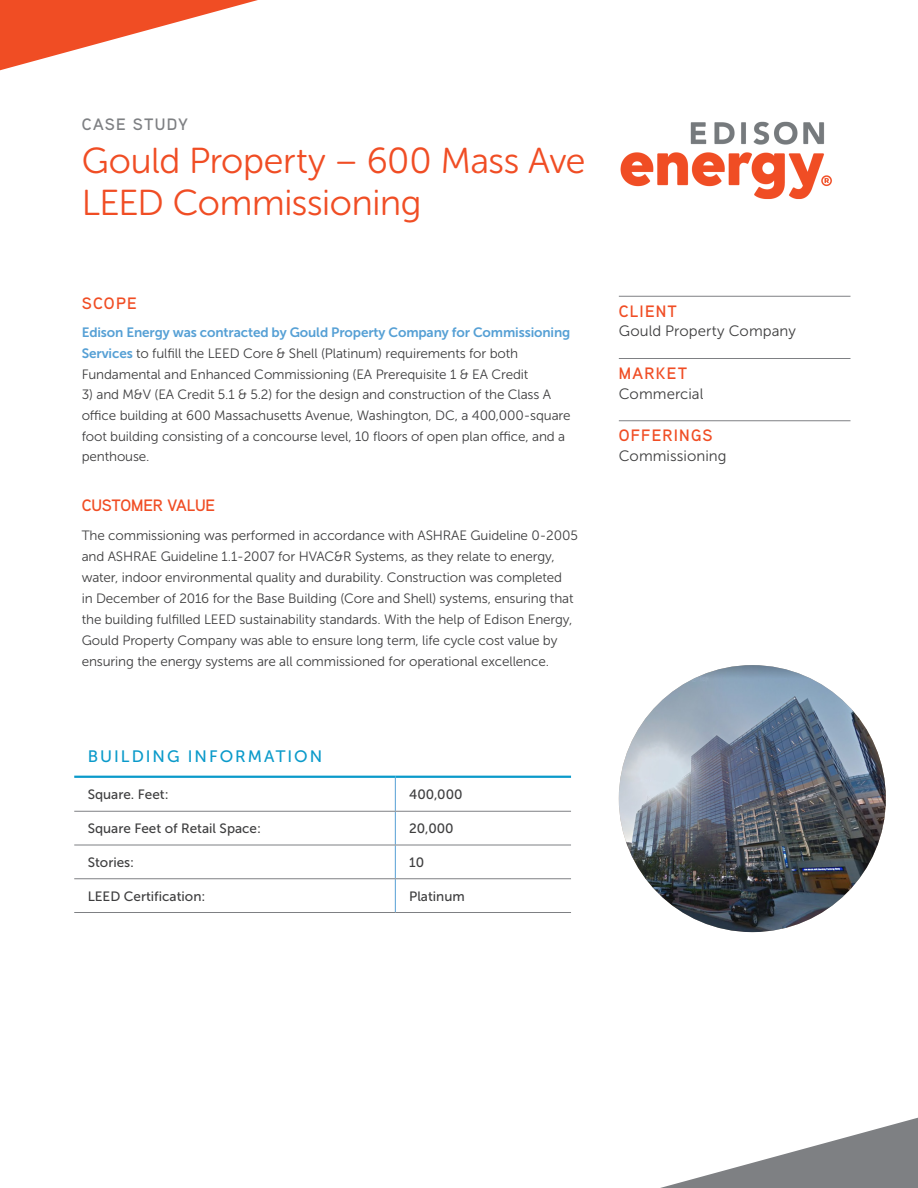
<style>
.page{position:relative;width:918px;height:1188px;background:#fff}
.page>*{position:absolute;margin:0;border:0;box-sizing:border-box;transform-origin:0 0}
.Headline{font:36px/42px "Museo Sans Rounded 300";letter-spacing:-.01em;color:#f04d24}
.Sidebar_Subhead{font:600 16.5px "Aaux Next";letter-spacing:.07em;color:#f04d24}
.Table_Header{font:16.5px "Museo Sans 500";letter-spacing:.12em;color:#0a9aca}
.Subhead{font:600 16.5px "Aaux Next";letter-spacing:-.005em;color:#f04d24}
.Case_Study{font:600 16.5px "Aaux Next";letter-spacing:.07em;color:#7e8083}
.Sidebar_Name{font:15px "Museo Sans 300";letter-spacing:.005em;color:#3e3e3f}
.t1{font:13.5px/21px "Museo Sans 300";letter-spacing:-.01em;color:#3e3e3f}
.t2{font:13.5px "Museo Sans 700";letter-spacing:-.01em;color:#56a0d5}
.Table_Copy_Flush_Lef{font:13.5px "Museo Sans 500";color:#3e3e3f}
.Table_Copy_Indent{font:13.5px "Museo Sans 500";color:#3e3e3f}
.s1{font-family:"Museo Sans 700";color:#56a0d5}
</style>
<div class="page">
<img style="left:619px;top:665px;width:267px;height:267px;border-radius:133px">
<hr style="left:619px;top:296px;width:231px;height:1px;background:#7e8083">
<hr style="left:619px;top:358px;width:231px;height:1px;background:#7e8083">
<hr style="left:619px;top:420px;width:231px;height:1px;background:#7e8083">
<svg style="left:0;top:0;width:258px;height:70px"></svg>
<svg style="left:660px;top:1118px;width:258px;height:70px"></svg>
<img style="left:620px;top:121px;width:212px;height:79px">
<hr style="left:395px;top:778px;width:1px;height:33px;background:#56a0d5">
<hr style="left:395px;top:845px;width:1px;height:33px;background:#56a0d5">
<hr style="left:395px;top:812px;width:1px;height:33px;background:#56a0d5">
<hr style="left:395px;top:879px;width:1px;height:33px;background:#56a0d5">
<hr style="left:74px;top:776px;width:321px;height:2px;background:#0a9aca">
<hr style="left:395px;top:776px;width:176px;height:2px;background:#0a9aca">
<hr style="left:74px;top:811px;width:321px;height:1px;background:#7e8083">
<hr style="left:395px;top:811px;width:176px;height:1px;background:#7e8083">
<hr style="left:74px;top:845px;width:321px;height:1px;background:#7e8083">
<hr style="left:395px;top:845px;width:176px;height:1px;background:#7e8083">
<hr style="left:74px;top:878px;width:321px;height:1px;background:#7e8083">
<hr style="left:395px;top:878px;width:176px;height:1px;background:#7e8083">
<hr style="left:74px;top:912px;width:321px;height:1px;background:#7e8083">
<hr style="left:395px;top:912px;width:176px;height:1px;background:#7e8083">
<p class="Case_Study" style="left:82px;top:113px;width:108px">CASE STUDY</p>
<p class="Headline" style="left:82px;top:140px;width:505px">Gould Property – 600 Mass Ave<br>LEED Commissioning</p>
<p class="Subhead" style="left:82px;top:291px;width:57px">SCOPE</p>
<p class="t2" style="left:82px;top:325px;width:490px">Edison Energy was contracted by Gould Property Company for Commissioning</p>
<p class="t1" style="left:82px;top:343px;width:448px"><span class="s1">Services</span> to fulfill the LEED Core &amp; Shell (Platinum) requirements for both<br>Fundamental and Enhanced Commissioning (EA Prerequisite 1 &amp; EA Credit</p>
<p class="t1" style="left:82px;top:384px;width:490px">3) and M&amp;V (EA Credit 5.1 &amp; 5.2) for the design and construction of the Class A office building at 600 Massachusetts Avenue, Washington, DC, a 400,000-square foot building consisting of a concourse level, 10 floors of open plan office, and a penthouse.</p>
<p class="Subhead" style="left:82px;top:494px;width:135px">CUSTOMER VALUE</p>
<p class="t1" style="left:82px;top:524px;width:498px">The commissioning was performed in accordance with ASHRAE Guideline 0-2005 and ASHRAE Guideline 1.1-2007 for HVAC&amp;R Systems, as they relate to energy, water, indoor environmental quality and durability. Construction was completed<br>in December of 2016 for the Base Building (Core and Shell) systems, ensuring that the building fulfilled LEED sustainability standards. With the help of Edison Energy, Gould Property Company was able to ensure long term, life cycle cost value by ensuring the energy systems are all commissioned for operational excellence.</p>
<p class="Table_Header" style="left:88px;top:748px;width:236px">BUILDING INFORMATION</p>
<p class="Table_Copy_Flush_Lef" style="left:88px;top:787px;width:82px">Square. Feet:</p>
<p class="Table_Copy_Indent" style="left:409px;top:787px;width:55px">400,000</p>
<p class="Table_Copy_Flush_Lef" style="left:88px;top:821px;width:175px">Square Feet of Retail Space:</p>
<p class="Table_Copy_Indent" style="left:409px;top:821px;width:46px">20,000</p>
<p class="Table_Copy_Flush_Lef" style="left:88px;top:855px;width:48px">Stories:</p>
<p class="Table_Copy_Indent" style="left:409px;top:855px;width:17px">10</p>
<p class="Table_Copy_Flush_Lef" style="left:88px;top:889px;width:119px">LEED Certification:</p>
<p class="Table_Copy_Indent" style="left:409px;top:889px;width:57px">Platinum</p>
<p class="Sidebar_Subhead" style="left:619px;top:300px;width:60px">CLIENT</p>
<p class="Sidebar_Name" style="left:619px;top:323px;width:178px">Gould Property Company</p>
<p class="Sidebar_Subhead" style="left:619px;top:362px;width:70px">MARKET</p>
<p class="Sidebar_Name" style="left:619px;top:385px;width:86px">Commercial</p>
<p class="Sidebar_Subhead" style="left:619px;top:424px;width:95px">OFFERINGS</p>
<p class="Sidebar_Name" style="left:619px;top:448px;width:109px">Commissioning</p>
</div>
